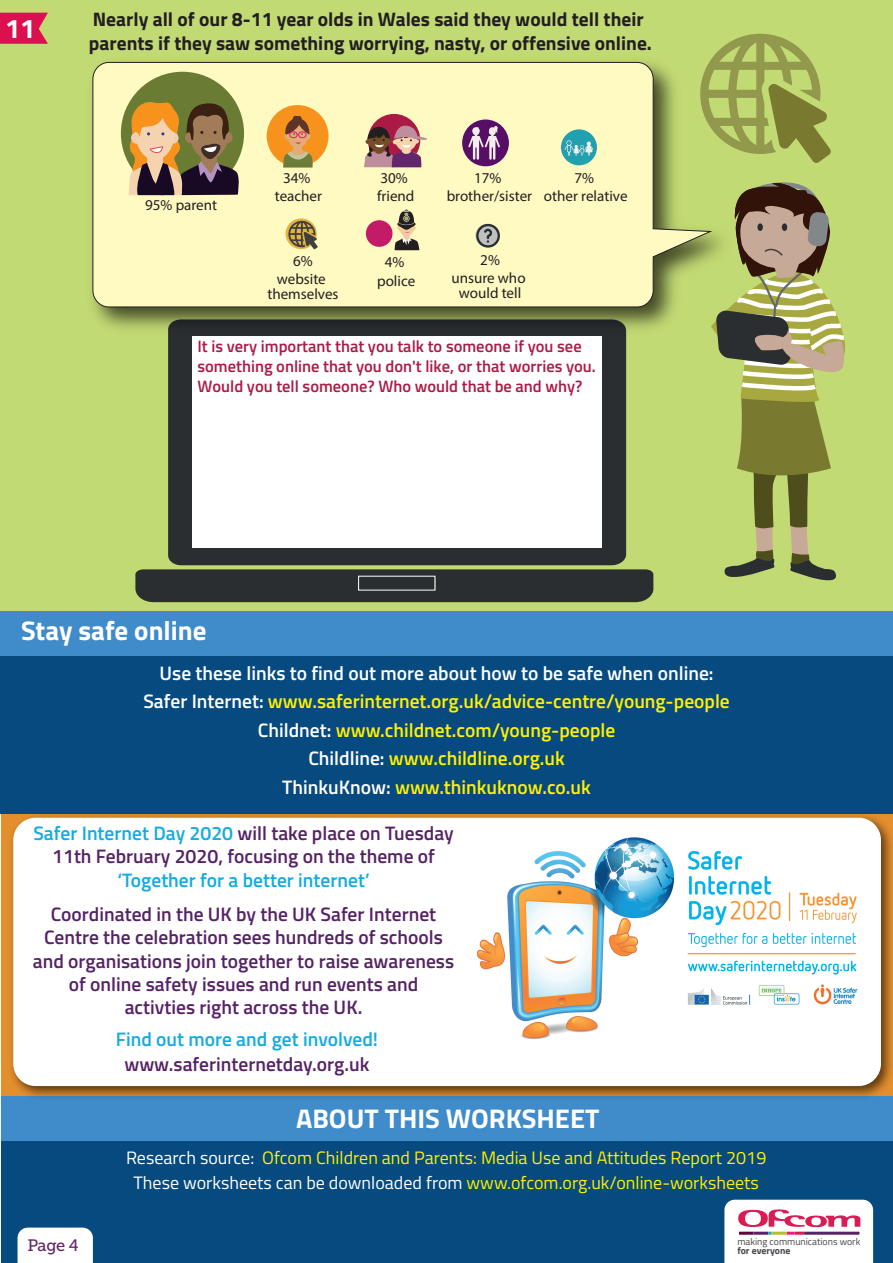
<style>
.page{position:relative;width:893px;height:1263px;background:#fff}
.page>*{position:absolute;margin:0;border:0;box-sizing:border-box;transform-origin:0 0}
.t1{font:700 27px "Titillium";color:#fff}
.t2{font:600 19.5px/23.4px "Titillium";color:#562266;text-align:center}
.t3{font:600 19.5px/28.5px "Titillium";color:#fff101;text-align:center}
.t4{font:700 19.5px/23.4px "Titillium";color:#231f20}
.t5{font:600 19.5px "Titillium";color:#13abe2}
.t6{font:18px/24.6px "Titillium";color:#fff101;text-align:center}
.t7{font:600 16.5px/19.8px "Titillium";color:#aa1a44}
.t8{font:16.5px "Museo Slab 500";color:#63266b}
.t9{font:15px/18.1px "Myriad Pro";color:#231f20;text-align:center}
.t10{font:9.75px "Titillium";color:#474549}
.t11{font:700 9.75px "Titillium";color:#474549}
.s1{color:#fff}
.s2{color:#13abe2}
</style>
<div class="page">
<div style="left:0;top:0;width:892px;height:612px;background:#c2da74"></div>
<svg style="left:135px;top:340px;width:518px;height:262px;fill:#2a2e31"></svg>
<div style="left:192px;top:337px;width:409px;height:211px;background:#fff"></div>
<img style="left:92px;top:61px;width:582px;height:279px">
<svg style="left:93px;top:62px;width:618px;height:245px;background:#f3f1b6"></svg>
<div style="left:121px;top:72px;width:123px;height:123px;background:#6a7c34;border-radius:62px"></div>
<svg style="left:129px;top:97px;width:111px;height:98px"></svg>
<div style="left:267px;top:105px;width:62px;height:62px;background:#f7931d;border-radius:31px"></div>
<svg style="left:283px;top:115px;width:31px;height:52px"></svg>
<div style="left:368px;top:114px;width:52px;height:52px;background:#aa1a44;border-radius:26px"></div>
<svg style="left:364px;top:126px;width:67px;height:41px;background:#ac7d7d"></svg>
<div style="left:462px;top:120px;width:47px;height:46px;background:#570e67;border-radius:23px"></div>
<div style="left:561px;top:129px;width:36px;height:36px;background:#22a0af;border-radius:18px"></div>
<div style="left:366px;top:220px;width:26px;height:27px;background:#c41b68;border-radius:13px"></div>
<svg style="left:395px;top:209px;width:24px;height:41px"></svg>
<svg style="left:286px;top:218px;width:31px;height:31px"></svg>
<svg style="left:468px;top:126px;width:32px;height:34px"></svg>
<svg style="left:564px;top:140px;width:29px;height:16px"></svg>
<svg style="left:288px;top:221px;width:30px;height:28px"></svg>
<svg style="left:476px;top:224px;width:24px;height:24px"></svg>
<svg style="left:700px;top:34px;width:131px;height:129px"></svg>
<svg style="left:711px;top:182px;width:134px;height:399px"></svg>
<div style="left:0;top:655px;width:893px;height:159px;background:#074a80"></div>
<div style="left:0;top:611px;width:893px;height:44px;background:#408bca"></div>
<div style="left:1px;top:1128px;width:892px;height:135px;background:#074a80"></div>
<div style="left:1px;top:1096px;width:892px;height:44px;background:#408bca"></div>
<div style="left:18px;top:1227px;width:75px;height:36px;background:#fff"></div>
<img style="left:4px;top:814px;width:889px;height:283px">
<div style="left:13px;top:818px;width:868px;height:268px;background:#fff;border-radius:22px"></div>
<img style="left:477px;top:837px;width:381px;height:203px">
<svg style="left:724px;top:1200px;width:149px;height:63px;background:#f9e6ec"></svg>
<div style="left:737px;top:1230px;width:124px;height:6px;border:2px solid #fff"></div>
<div style="left:358px;top:576px;width:77px;height:14px;background:#2a2e31"></div>
<svg style="left:0;top:13px;width:48px;height:31px"></svg>
<h1 class="t1" style="left:5px;top:8px;width:32px">11</h1>
<p class="t4" style="left:89px;top:7px;width:564px">Nearly all of our 8-11 year olds in Wales said they would tell their parents if they saw something worrying, nasty, or offensive online.</p>
<p class="t9" style="left:145px;top:196px;width:74px">95% parent</p>
<p class="t9" style="left:275px;top:169px;width:49px">34% teacher</p>
<p class="t9" style="left:377px;top:169px;width:39px;text-align:left">30% friend</p>
<p class="t9" style="left:447px;top:169px;width:87px">17% brother/sister</p>
<p class="t9" style="left:544px;top:169px;width:85px">7%<br>other relative</p>
<p class="t9" style="left:277px;top:252px;width:51px">6% website</p>
<p class="t9" style="left:267px;top:285px;width:73px">themselves</p>
<p class="t9" style="left:377px;top:253px;width:40px">4% police</p>
<p class="t9" style="left:451px;top:250px;width:76px">2%<br>unsure who</p>
<p class="t9" style="left:459px;top:283px;width:64px">would tell</p>
<p class="t7" style="left:197px;top:336px;width:400px">It is very important that you talk to someone if you see something online that you don't like, or that worries you.<br>Would you tell someone? Who would that be and why?</p>
<h1 class="t1" style="left:21px;top:610px;width:187px">Stay safe online</h1>
<p class="t3" style="left:143px;top:658px;width:588px"><span class="s1">Use these links to find out more about how to be safe when online:<br>Safer Internet:</span> www.saferinternet.org.uk/advice-centre/young-people <span class="s1">Childnet:</span> www.childnet.com/young-people<br><span class="s1">Childline:</span> www.childline.org.uk<br><span class="s1">ThinkuKnow:</span> www.thinkuknow.co.uk</p>
<p class="t2" style="left:33px;top:820px;width:422px"><span class="s2">Safer Internet Day 2020</span> will take place on Tuesday<br>11th February 2020, focusing on the theme of</p>
<p class="t5" style="left:117px;top:865px;width:254px">‘Together for a better internet’</p>
<p class="t2" style="left:33px;top:901px;width:423px">Coordinated in the UK by the UK Safer Internet Centre the celebration sees hundreds of schools and organisations join together to raise awareness of online safety issues and run events and activties right across the UK.</p>
<p class="t5" style="left:116px;top:1024px;width:264px">Find out more and get involved!</p>
<p class="t2" style="left:124px;top:1051px;width:247px">www.saferinternetday.org.uk</p>
<p class="t8" style="left:27px;top:1236px;width:53px">Page 4</p>
<h1 class="t1" style="left:296px;top:1098px;width:305px">ABOUT THIS WORKSHEET</h1>
<p class="t6" style="left:126px;top:1145px;width:642px"><span class="s1">Research source:</span> Ofcom Children and Parents: Media Use and Attitudes Report 2019<br><span class="s1">These worksheets can be downloaded from</span> www.ofcom.org.uk/online-worksheets</p>
<p class="t10" style="left:737px;top:1234px;width:124px">making communications work</p>
<p class="t11" style="left:737px;top:1243px;width:55px">for everyone</p>
</div>
